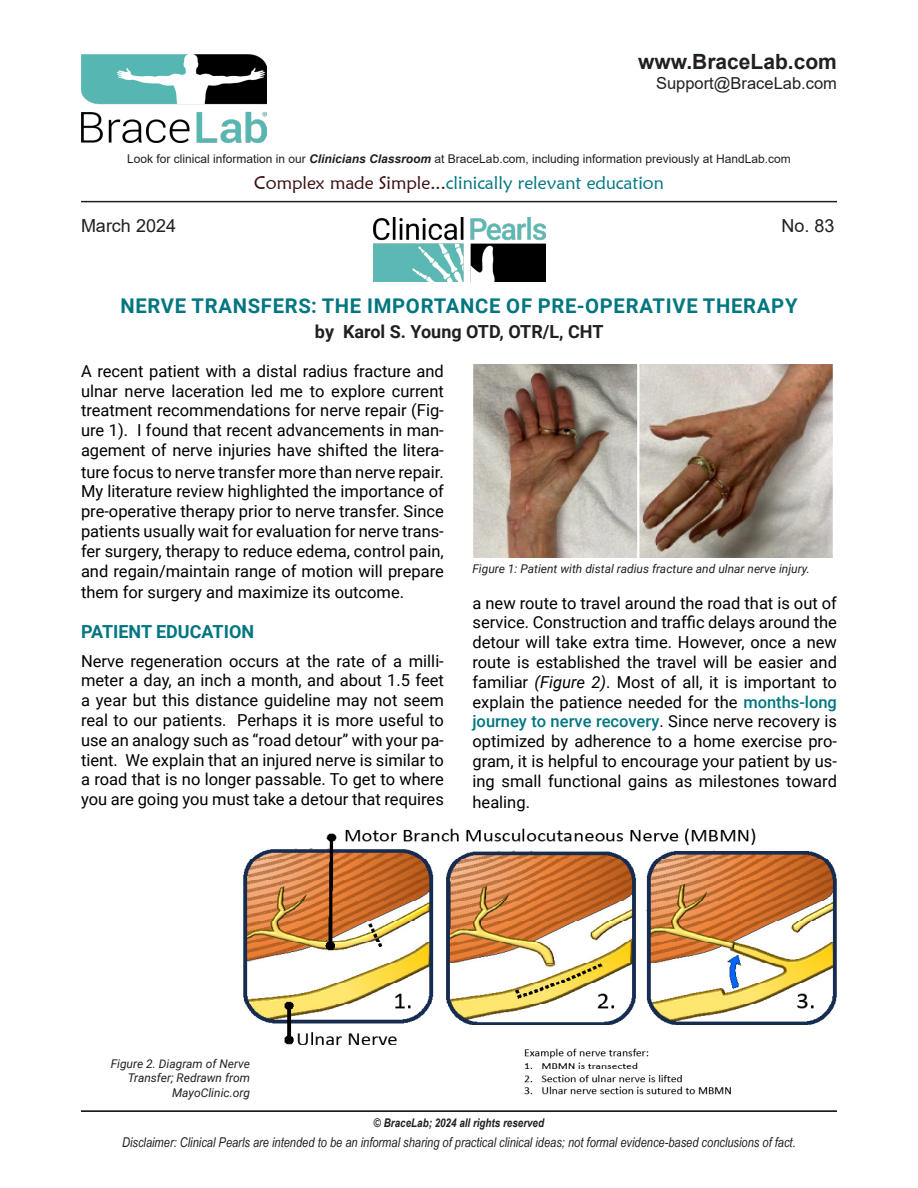
<style>
.page{position:relative;width:918px;height:1188px;background:#fff}
.page>*{position:absolute;margin:0;border:0;box-sizing:border-box;transform-origin:0 0}
.t1{font:700 21px "Arial";color:#231f20}
.t2{font:700 20.25px "Roboto";letter-spacing:.035em;color:#007681}
.t3{font:18px "Maiandra GD";color:#007681}
.t4{font:700 18px "Roboto";color:#231f20}
.t5{font:700 18px "Roboto";color:#007681}
.t6{font:18px "Arial";color:#231f20}
.t7{font:16.5px/19.8px "Roboto";color:#000;text-align:justify}
.t8{font:16.5px "Arial";color:#231f20}
.t9{font:italic 13.5px "Arial Narrow";color:#231f20}
.t10{font:italic 12px/14.4px "Roboto";color:#231f20;text-align:right}
.t11{font:12px "Arial";color:#231f20}
.t12{font:italic 700 12px "Arial Narrow";color:#231f20}
.s1{font-weight:700;font-style:italic}
.s2{color:#390e0f}
.s3{font-style:italic}
.s4{font-weight:500;color:#007681}
</style>
<div class="page">
<img style="left:81px;top:54px;width:185px;height:89px">
<hr style="left:81px;top:201px;width:756px;height:1px;background:#231f20">
<img style="left:373px;top:217px;width:172px;height:65px">
<hr style="left:81px;top:1110px;width:756px;height:2px;background:#000">
<img style="left:473px;top:364px;width:360px;height:194px">
<img style="left:243px;top:828px;width:594px;height:267px">
<p class="t1" style="left:638px;top:47px;width:200px">www.BraceLab.com</p>
<p class="t8" style="left:656px;top:72px;width:182px">Support@BraceLab.com</p>
<p class="t11" style="left:127px;top:151px;width:665px">Look for clinical information in our <span class="s1">Clinicians Classroom</span> at BraceLab.com, including information previously at HandLab.com</p>
<p class="t3" style="left:254px;top:171px;width:411px"><span class="s2">Complex made Simple...</span>clinically relevant education</p>
<p class="t6" style="left:81px;top:213px;width:97px">March 2024</p>
<p class="t6" style="left:782px;top:213px;width:55px">No. 83</p>
<p class="t2" style="left:120px;top:291px;width:679px">NERVE TRANSFERS: THE IMPORTANCE OF PRE-OPERATIVE THERAPY</p>
<p class="t4" style="left:315px;top:319px;width:290px">by Karol S. Young OTD, OTR/L, CHT</p>
<p class="t7" style="left:81px;top:360px;width:364px">A recent patient with a distal radius fracture and ulnar nerve laceration led me to explore current treatment recommendations for nerve repair (Fig&shy;ure 1). I found that recent advancements in man&shy;agement of nerve injuries have shifted the litera-</p>
<p class="t7" style="left:81px;top:461px;width:364px">ture focus to nerve transfer more than nerve repair.</p>
<p class="t7" style="left:81px;top:481px;width:364px">My literature review highlighted the importance of pre-operative therapy prior to nerve transfer. Since patients usually wait for evaluation for nerve trans&shy;fer surgery, therapy to reduce edema, control pain, and regain/maintain range of motion will prepare</p>
<p class="t7" style="left:81px;top:582px;width:325px">them for surgery and maximize its outcome.</p>
<p class="t5" style="left:81px;top:619px;width:175px">PATIENT EDUCATION</p>
<p class="t7" style="left:81px;top:650px;width:364px">Nerve regeneration occurs at the rate of a milli&shy;meter a day, an inch a month, and about 1.5 feet a year but this distance guideline may not seem real to our patients. Perhaps it is more useful to use an analogy such as “road detour” with your pa&shy;tient. We explain that an injured nerve is similar to a road that is no longer passable. To get to where you are going you must take a detour that requires</p>
<p class="t10" style="left:472px;top:561px;width:339px">Figure 1: Patient with distal radius fracture and ulnar nerve injury.</p>
<p class="t7" style="left:472px;top:592px;width:366px">a new route to travel around the road that is out of service. Construction and traffic delays around the detour will take extra time. However, once a new route is established the travel will be easier and familiar <span class="s3">(Figure 2)</span>. Most of all, it is important to explain the patience needed for the <span class="s4">months-long journey to nerve recovery</span>. Since nerve recovery is optimized by adherence to a home exercise pro&shy;gram, it is helpful to encourage your patient by us&shy;ing small functional gains as milestones toward</p>
<p class="t7" style="left:472px;top:792px;width:59px">healing.</p>
<p class="t10" style="left:111px;top:1056px;width:141px">Figure 2. Diagram of Nerve<br>Transfer; Redrawn from<br>MayoClinic.org</p>
<p class="t12" style="left:374px;top:1114px;width:172px">© BraceLab; 2024 all rights reserved</p>
<p class="t9" style="left:122px;top:1133px;width:675px">Disclaimer: Clinical Pearls are intended to be an informal sharing of practical clinical ideas; not formal evidence-based conclusions of fact.</p>
</div>
